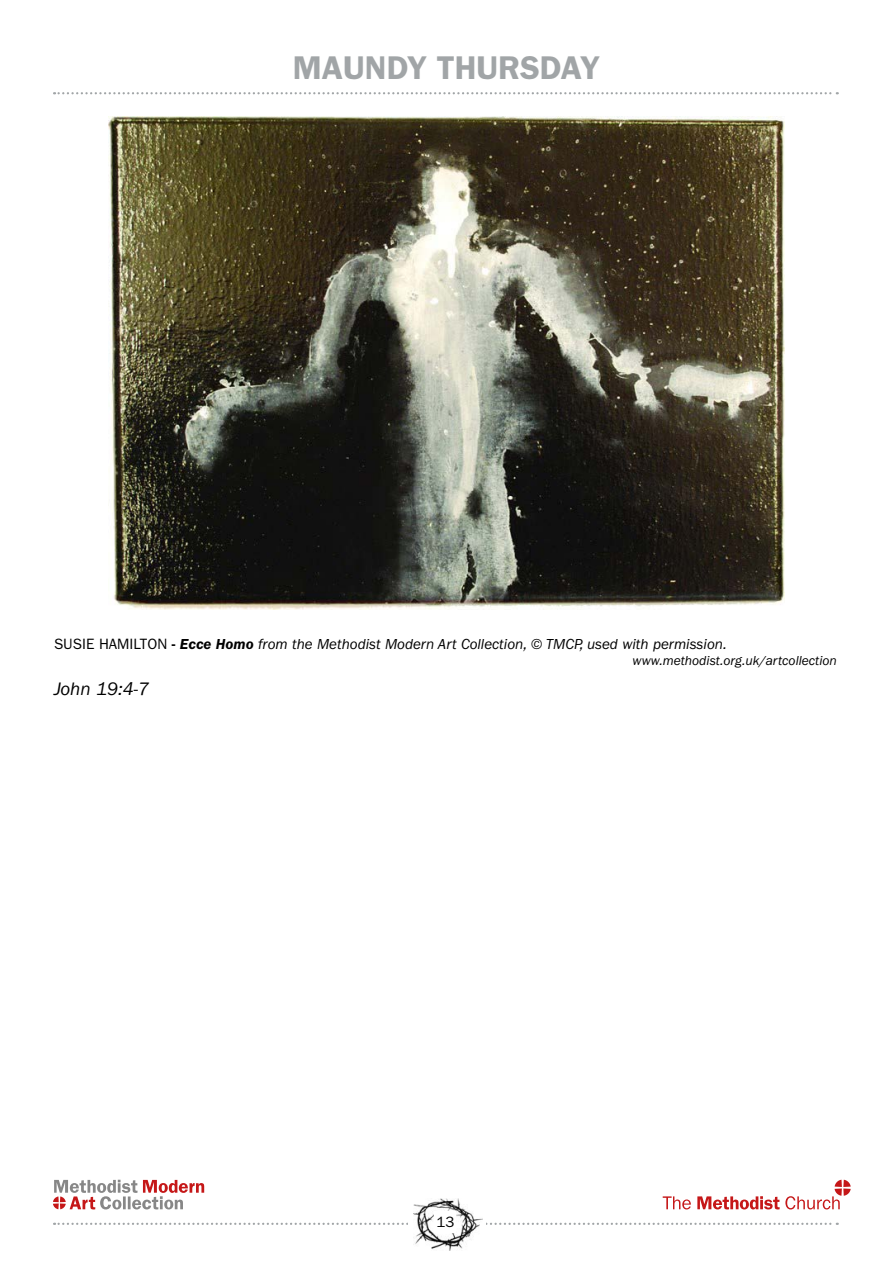
<style>
.page{position:relative;width:893px;height:1263px;background:#fff}
.page>*{position:absolute;margin:0;border:0;box-sizing:border-box;transform-origin:0 0}
.t1{font:600 33px "Franklin Gothic";color:#a1a5a7}
.t2{font:italic 18.75px "Franklin Gothic";color:#000}
.t3{font:italic 15px "Franklin Gothic";color:#000}
.t4{font:15px "Franklin Gothic";color:#000}
.t5{font:italic 13.5px "Franklin Gothic";color:#000}
.s1{font-style:normal}
.s2{font-weight:600;font-style:normal}
.s3{font-weight:600}
</style>
<div class="page">
<svg style="left:54px;top:1223px;width:784px;height:2px"></svg>
<svg style="left:53px;top:1180px;width:151px;height:29px"></svg>
<svg style="left:663px;top:1196px;width:28px;height:13px"></svg>
<svg style="left:697px;top:1180px;width:154px;height:29px"></svg>
<div style="left:408px;top:1194px;width:77px;height:59px;background:#fff"></div>
<img style="left:414px;top:1198px;width:69px;height:53px">
<div style="left:435px;top:1211px;width:21px;height:21px;background:#fff"></div>
<img style="left:108px;top:116px;width:677px;height:494px">
<svg style="left:54px;top:92px;width:784px;height:2px"></svg>
<h1 class="t1" style="left:293px;top:48px;width:309px">MAUNDY THURSDAY</h1>
<p class="t3" style="left:54px;top:636px;width:674px"><span class="s1">SUSIE HAMILTON</span> <span class="s2">-</span> <span class="s3">Ecce Homo</span> from the Methodist Modern Art Collection, © TMCP, used with permission.</p>
<p class="t5" style="left:633px;top:653px;width:206px">www.methodist.org.uk/artcollection</p>
<p class="t2" style="left:54px;top:678px;width:97px">John 19:4-7</p>
<p class="t4" style="left:436px;top:1213px;width:19px">13</p>
</div>
